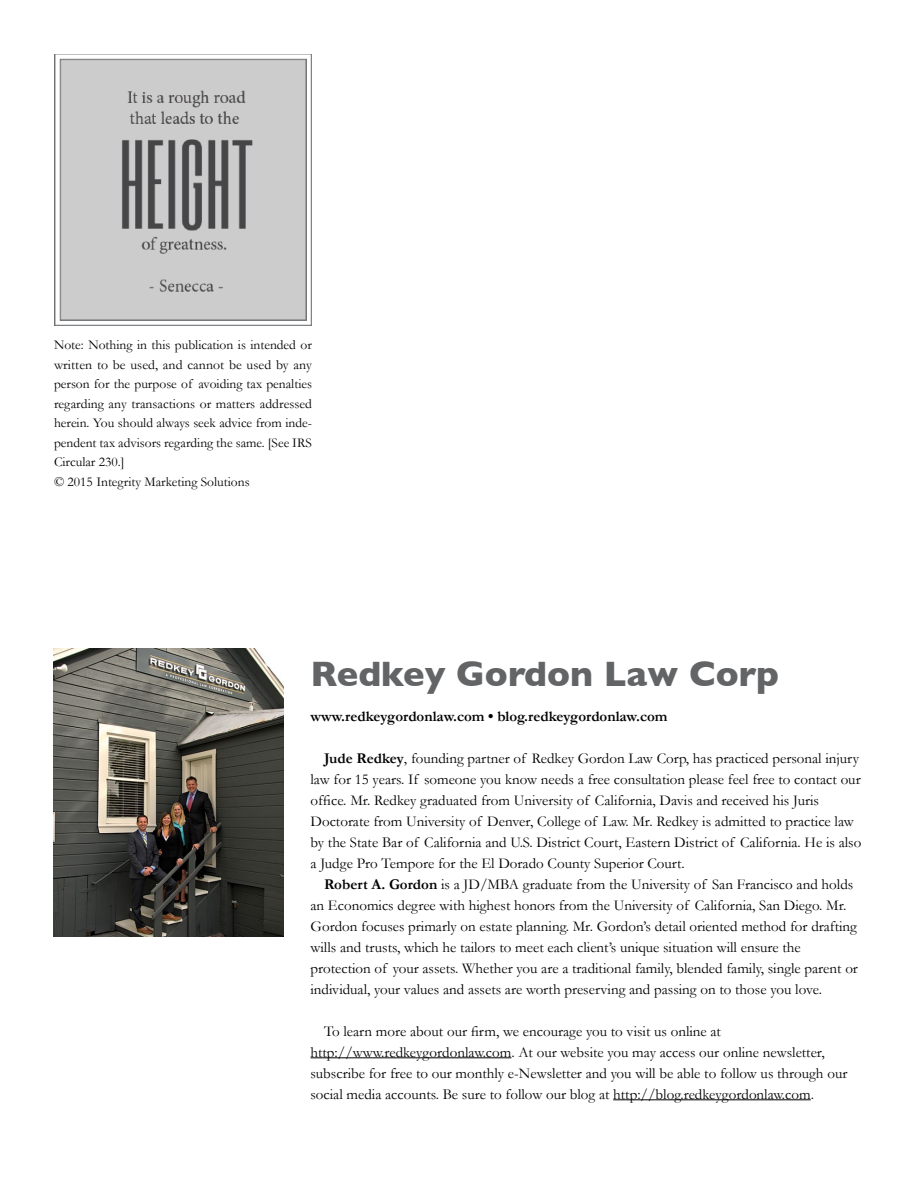
<style>
.page{position:relative;width:918px;height:1188px;background:#fff}
.page>*{position:absolute;margin:0;border:0;box-sizing:border-box;transform-origin:0 0}
.Headline{font:700 36px "Gill Sans";color:#636466}
.Paragraph_Style_pg4{font:15px/21px "Garamond";color:#000}
.Paragraph_Style_pg4-2{font:700 15px "Garamond";color:#000}
.t1{font:13.5px/19.5px "Garamond";color:#000}
.s1{font-weight:700}
</style>
<div class="page">
<img style="left:54px;top:54px;width:258px;height:271px">
<hr style="left:310px;top:1057px;width:201px;height:1px;background:#000">
<hr style="left:613px;top:1099px;width:198px;height:1px;background:#000">
<img style="left:54px;top:648px;width:229px;height:288px">
<p class="t1" style="left:54px;top:335px;width:260px">Note: Nothing in this publication is intended or written to be used, and cannot be used by any person for the purpose of avoiding tax penalties regarding any transactions or matters addressed herein. You should always seek advice from inde&shy;pendent tax advisors regarding the same. [See IRS Circular 230.]<br>© 2015 Integrity Marketing Solutions</p>
<p class="Headline" style="left:310px;top:653px;width:470px">Redkey Gordon Law Corp</p>
<p class="Paragraph_Style_pg4-2" style="left:310px;top:707px;width:359px">www.redkeygordonlaw.com • blog.redkeygordonlaw.com</p>
<p class="Paragraph_Style_pg4" style="left:310px;top:747px;width:552px;text-indent:14px"><span class="s1">Jude Redkey</span>, founding partner of Redkey Gordon Law Corp, has practiced personal injury law for 15 years. If someone you know needs a free consultation please feel free to contact our office. Mr. Redkey graduated from University of California, Davis and received his Juris Doctorate from University of Denver, College of Law. Mr. Redkey is admitted to practice law by the State Bar of California and U.S. District Court, Eastern District of California. He is also a Judge Pro Tempore for the El Dorado County Superior Court.</p>
<p class="Paragraph_Style_pg4" style="left:310px;top:873px;width:549px;text-indent:14px"><span class="s1">Robert A. Gordon</span> is a JD/MBA graduate from the University of San Francisco and holds an Economics degree with highest honors from the University of California, San Diego. Mr.<br>Gordon focuses primarly on estate planning. Mr. Gordon’s detail oriented method for drafting wills and trusts, which he tailors to meet each client’s unique situation will ensure the protection of your assets. Whether you are a traditional family, blended family, single parent or individual, your values and assets are worth preserving and passing on to those you love.</p>
<p class="Paragraph_Style_pg4" style="left:310px;top:1020px;width:538px;text-indent:14px">To learn more about our firm, we encourage you to visit us online at http://www.redkeygordonlaw.com. At our website you may access our online newsletter, subscribe for free to our monthly e-Newsletter and you will be able to follow us through our social media accounts. Be sure to follow our blog at http://blog.redkeygordonlaw.com.</p>
</div>
